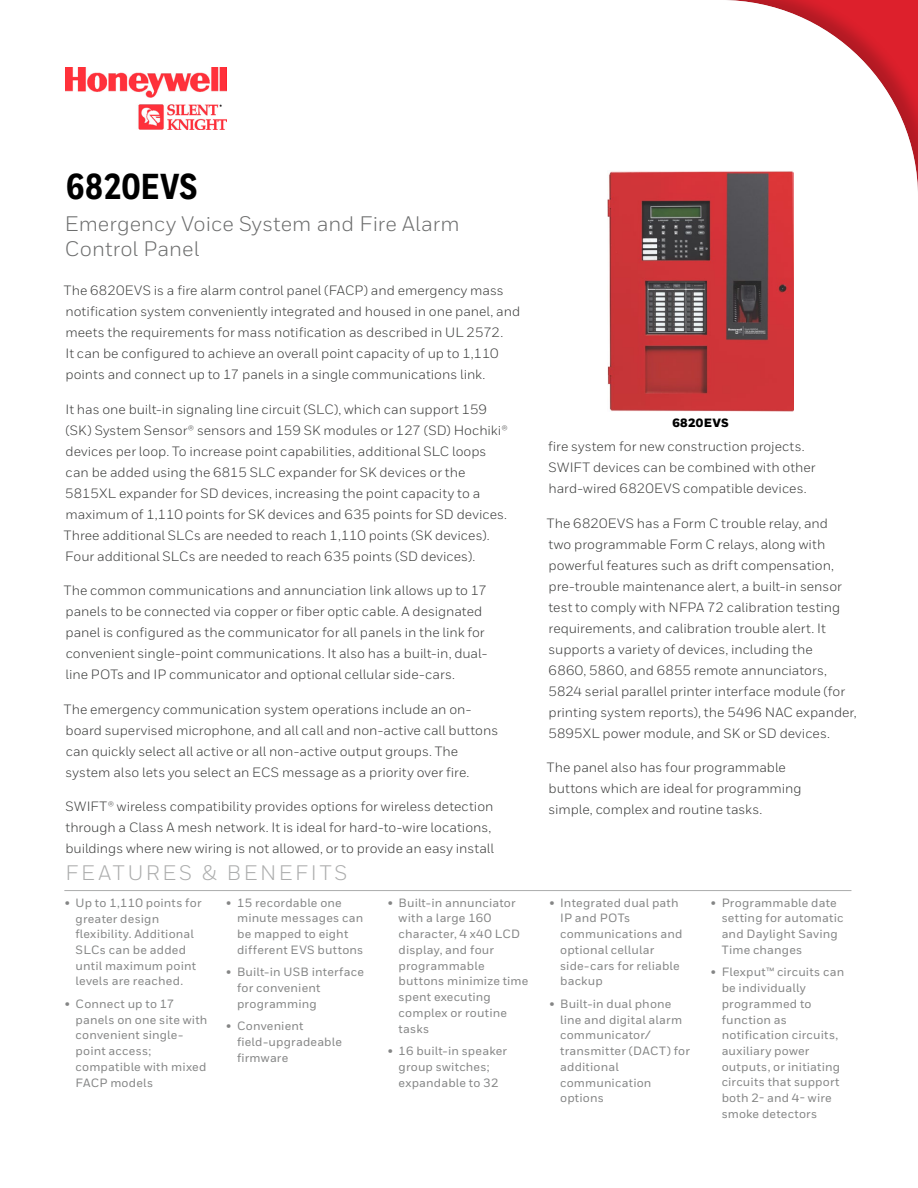
<style>
.page{position:relative;width:918px;height:1188px;background:#fff}
.page>*{position:absolute;margin:0;border:0;box-sizing:border-box;transform-origin:0 0}
.t1{font:800 36px "Honeywell Cond";letter-spacing:-.005em;color:#000}
.t2{font:21px/25.5px "Honeywell Sans";letter-spacing:.005em;color:#6d6e6e}
.t3{font:21px "Honeywell Sans";letter-spacing:.13em;color:#acadad}
.t4{font:13.5px/21px "Honeywell Sans";color:#3a3b3a}
.t5{font:500 12px/15.8px "Honeywell Sans";letter-spacing:.015em;color:#848585}
.t6{font:900 12px "Honeywell Sans";letter-spacing:.025em;color:#000}
</style>
<div class="page">
<img style="left:65px;top:67px;width:161px;height:63px">
<img style="left:607px;top:171px;width:187px;height:240px">
<hr style="left:64px;top:890px;width:787px;height:1px;background:#acadad">
<h1 class="t1" style="left:66px;top:164px;width:133px">6820EVS</h1>
<h2 class="t2" style="left:65px;top:211px;width:397px">Emergency Voice System and Fire Alarm<br>Control Panel</h2>
<p class="t4" style="left:64px;top:280px;width:458px">The 6820EVS is a fire alarm control panel (FACP) and emergency mass notification system conveniently integrated and housed in one panel, and meets the requirements for mass notification as described in UL 2572.<br>It can be configured to achieve an overall point capacity of up to 1,110 points and connect up to 17 panels in a single communications link.</p>
<p class="t4" style="left:64px;top:399px;width:445px">It has one built-in signaling line circuit (SLC), which can support 159 (SK) System Sensor® sensors and 159 SK modules or 127 (SD) Hochiki® devices per loop. To increase point capabilities, additional SLC loops can be added using the 6815 SLC expander for SK devices or the 5815XL expander for SD devices, increasing the point capacity to a maximum of 1,110 points for SK devices and 635 points for SD devices.<br>Three additional SLCs are needed to reach 1,110 points (SK devices).<br>Four additional SLCs are needed to reach 635 points (SD devices).</p>
<p class="t4" style="left:64px;top:580px;width:425px">The common communications and annunciation link allows up to 17 panels to be connected via copper or fiber optic cable. A designated panel is configured as the communicator for all panels in the link for convenient single-point communications. It also has a built-in, dual&shy;line POTs and IP communicator and optional cellular side-cars.</p>
<p class="t4" style="left:64px;top:699px;width:436px">The emergency communication system operations include an on&shy;board supervised microphone, and all call and non-active call buttons can quickly select all active or all non-active output groups. The system also lets you select an ECS message as a priority over fire.</p>
<p class="t4" style="left:65px;top:796px;width:430px">SWIFT® wireless compatibility provides options for wireless detection through a Class A mesh network. It is ideal for hard-to-wire locations, buildings where new wiring is not allowed, or to provide an easy install</p>
<h2 class="t3" style="left:65px;top:860px;width:284px">FEATURES &amp; BENEFITS</h2>
<p class="t5" style="left:76px;top:895px;width:127px;text-indent:-11px">• Up to 1,110 points for greater design flexibility. Additional<br>SLCs can be added until maximum point levels are reached.</p>
<p class="t5" style="left:76px;top:996px;width:133px;text-indent:-11px">• Connect up to 17 panels on one site with convenient single&shy;point access; compatible with mixed<br>FACP models</p>
<p class="t5" style="left:237px;top:895px;width:128px;text-indent:-11px">• 15 recordable one minute messages can be mapped to eight different EVS buttons</p>
<p class="t5" style="left:237px;top:965px;width:128px;text-indent:-11px">• Built-in USB interface for convenient programming</p>
<p class="t5" style="left:237px;top:1019px;width:106px;text-indent:-11px">• Convenient field-upgradeable firmware</p>
<p class="t5" style="left:399px;top:895px;width:131px;text-indent:-11px">• Built-in annunciator with a large 160 character, 4 x40 LCD display, and four programmable buttons minimize time spent executing complex or routine tasks</p>
<p class="t5" style="left:388px;top:1043px;width:121px;text-align:center">• 16 built-in speaker group switches; expandable to 32</p>
<p class="t6" style="left:672px;top:416px;width:58px">6820EVS</p>
<p class="t4" style="left:548px;top:436px;width:269px">fire system for new construction projects.<br>SWIFT devices can be combined with other hard-wired 6820EVS compatible devices.</p>
<p class="t4" style="left:547px;top:512px;width:311px">The 6820EVS has a Form C trouble relay, and<br>two programmable Form C relays, along with powerful features such as drift compensation, pre-trouble maintenance alert, a built-in sensor test to comply with NFPA 72 calibration testing requirements, and calibration trouble alert. It supports a variety of devices, including the<br>6860, 5860, and 6855 remote annunciators, 5824 serial parallel printer interface module (for printing system reports), the 5496 NAC expander, 5895XL power module, and SK or SD devices.</p>
<p class="t4" style="left:547px;top:757px;width:256px">The panel also has four programmable buttons which are ideal for programming simple, complex and routine tasks.</p>
<p class="t5" style="left:560px;top:895px;width:124px;text-indent:-11px">• Integrated dual path<br>IP and POTs communications and optional cellular side-cars for reliable backup</p>
<p class="t5" style="left:560px;top:996px;width:131px;text-indent:-11px">• Built-in dual phone line and digital alarm communicator/ transmitter (DACT) for additional communication options</p>
<p class="t5" style="left:722px;top:895px;width:123px;text-indent:-11px">• Programmable date setting for automatic and Daylight Saving<br>Time changes</p>
<p class="t5" style="left:722px;top:964px;width:124px;text-indent:-11px">• Flexput™ circuits can be individually programmed to function as notification circuits, auxiliary power outputs, or initiating circuits that support both 2- and 4- wire smoke detectors</p>
</div>
